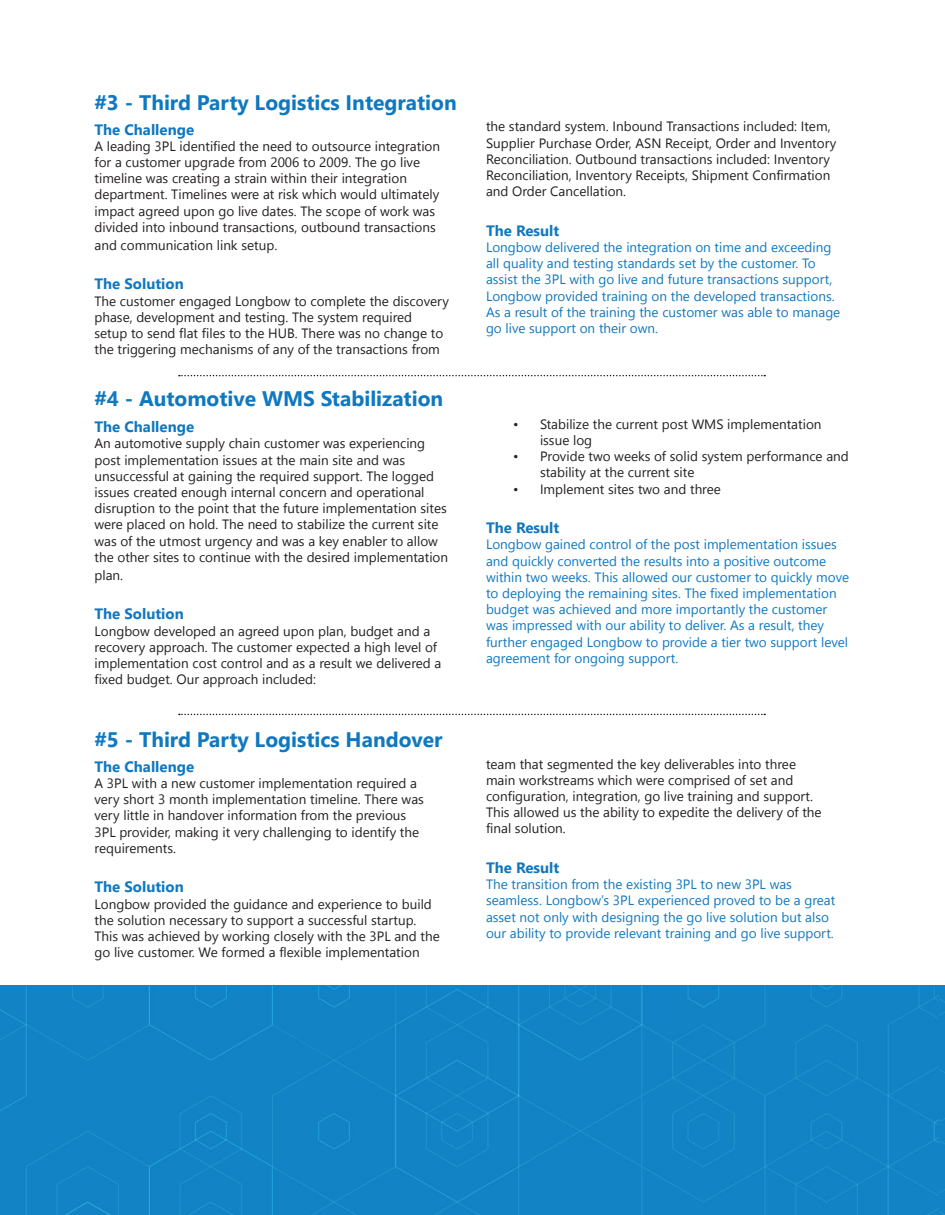
<style>
.page{position:relative;width:945px;height:1215px;background:#fff}
.page>*{position:absolute;margin:0;border:0;box-sizing:border-box;transform-origin:0 0}
.t1{font:700 21px "Nirmala UI";color:#1078bf}
.t2{font:700 15px "Nirmala UI";color:#1078bf}
.t3{font:13.5px/16.2px "Nirmala UI";color:#231f20}
.t4{font:13.5px/16.2px "Nirmala UI";color:#1078bf}
</style>
<div class="page">
<img style="left:939px;top:986px;width:6px;height:229px">
<div style="left:0;top:986px;width:939px;height:229px;background:#1283c5"></div>
<svg style="left:179px;top:714px;width:586px;height:1px"></svg>
<svg style="left:179px;top:375px;width:586px;height:1px"></svg>
<p class="t1" style="left:94px;top:85px;width:364px">#3 - Third Party Logistics Integration</p>
<p class="t2" style="left:94px;top:117px;width:101px">The Challenge</p>
<p class="t3" style="left:94px;top:137px;width:347px">A leading 3PL identified the need to outsource integration</p>
<p class="t3" style="left:94px;top:153px;width:327px">for a customer upgrade from 2006 to 2009. The go live</p>
<p class="t3" style="left:94px;top:169px;width:314px">timeline was creating a strain within their integration</p>
<p class="t3" style="left:94px;top:186px;width:346px">department. Timelines were at risk which would ultimately</p>
<p class="t3" style="left:94px;top:202px;width:342px">impact agreed upon go live dates. The scope of work was</p>
<p class="t3" style="left:94px;top:218px;width:343px">divided into inbound transactions, outbound transactions</p>
<p class="t3" style="left:94px;top:236px;width:184px">and communication link setup.</p>
<p class="t2" style="left:94px;top:272px;width:91px">The Solution</p>
<p class="t3" style="left:94px;top:292px;width:356px">The customer engaged Longbow to complete the discovery</p>
<p class="t3" style="left:94px;top:308px;width:319px">phase, development and testing. The system required</p>
<p class="t3" style="left:94px;top:324px;width:350px">setup to send flat files to the HUB. There was no change to</p>
<p class="t3" style="left:94px;top:340px;width:347px">the triggering mechanisms of any of the transactions from</p>
<p class="t1" style="left:94px;top:382px;width:350px">#4 - Automotive WMS Stabilization</p>
<p class="t2" style="left:94px;top:414px;width:101px">The Challenge</p>
<p class="t3" style="left:94px;top:435px;width:332px">An automotive supply chain customer was experiencing</p>
<p class="t3" style="left:94px;top:451px;width:312px">post implementation issues at the main site and was</p>
<p class="t3" style="left:94px;top:467px;width:341px">unsuccessful at gaining the required support. The logged</p>
<p class="t3" style="left:94px;top:483px;width:332px">issues created enough internal concern and operational</p>
<p class="t3" style="left:94px;top:499px;width:354px">disruption to the point that the future implementation sites</p>
<p class="t3" style="left:94px;top:516px;width:345px">were placed on hold. The need to stabilize the current site</p>
<p class="t3" style="left:94px;top:532px;width:345px">was of the utmost urgency and was a key enabler to allow</p>
<p class="t3" style="left:94px;top:548px;width:355px">the other sites to continue with the desired implementation</p>
<p class="t3" style="left:94px;top:566px;width:30px">plan.</p>
<p class="t2" style="left:94px;top:602px;width:91px">The Solution</p>
<p class="t3" style="left:94px;top:622px;width:337px">Longbow developed an agreed upon plan, budget and a</p>
<p class="t3" style="left:94px;top:638px;width:348px">recovery approach. The customer expected a high level of implementation cost control and as a result we delivered a fixed budget. Our approach included:</p>
<p class="t1" style="left:94px;top:722px;width:350px">#5 - Third Party Logistics Handover</p>
<p class="t2" style="left:94px;top:754px;width:101px">The Challenge</p>
<p class="t3" style="left:94px;top:774px;width:324px">A 3PL with a new customer implementation required a</p>
<p class="t3" style="left:94px;top:790px;width:331px">very short 3 month implementation timeline. There was</p>
<p class="t3" style="left:94px;top:807px;width:313px">very little in handover information from the previous</p>
<p class="t3" style="left:94px;top:823px;width:326px">3PL provider, making it very challenging to identify the</p>
<p class="t3" style="left:94px;top:839px;width:83px">requirements.</p>
<p class="t2" style="left:94px;top:875px;width:91px">The Solution</p>
<p class="t3" style="left:94px;top:895px;width:339px">Longbow provided the guidance and experience to build</p>
<p class="t3" style="left:94px;top:911px;width:324px">the solution necessary to support a successful startup.</p>
<p class="t3" style="left:94px;top:927px;width:347px">This was achieved by working closely with the 3PL and the</p>
<p class="t3" style="left:94px;top:943px;width:327px">go live customer. We formed a flexible implementation</p>
<p class="t3" style="left:486px;top:118px;width:346px">the standard system. Inbound Transactions included: Item,</p>
<p class="t3" style="left:486px;top:134px;width:352px">Supplier Purchase Order, ASN Receipt, Order and Inventory</p>
<p class="t3" style="left:486px;top:150px;width:346px">Reconciliation. Outbound transactions included: Inventory</p>
<p class="t3" style="left:486px;top:166px;width:346px">Reconciliation, Inventory Receipts, Shipment Confirmation</p>
<p class="t3" style="left:486px;top:182px;width:142px">and Order Cancellation.</p>
<p class="t2" style="left:486px;top:218px;width:75px">The Result</p>
<p class="t4" style="left:486px;top:238px;width:356px">Longbow delivered the integration on time and exceeding all quality and testing standards set by the customer. To assist the 3PL with go live and future transactions support, Longbow provided training on the developed transactions.<br>As a result of the training the customer was able to manage go live support on their own.</p>
<p class="t3" style="left:540px;top:415px;width:283px;text-indent:-27px">• Stabilize the current post WMS implementation issue log</p>
<p class="t3" style="left:540px;top:448px;width:310px;text-indent:-27px">• Provide two weeks of solid system performance and stability at the current site</p>
<p class="t3" style="left:513px;top:480px;width:209px">• Implement sites two and three</p>
<p class="t2" style="left:486px;top:516px;width:75px">The Result</p>
<p class="t4" style="left:486px;top:536px;width:352px">Longbow gained control of the post implementation issues</p>
<p class="t4" style="left:486px;top:552px;width:342px">and quickly converted the results into a positive outcome</p>
<p class="t4" style="left:486px;top:568px;width:365px">within two weeks. This allowed our customer to quickly move</p>
<p class="t4" style="left:486px;top:584px;width:352px">to deploying the remaining sites. The fixed implementation</p>
<p class="t4" style="left:486px;top:601px;width:343px">budget was achieved and more importantly the customer</p>
<p class="t4" style="left:486px;top:617px;width:340px">was impressed with our ability to deliver. As a result, they</p>
<p class="t4" style="left:486px;top:633px;width:364px">further engaged Longbow to provide a tier two support level</p>
<p class="t4" style="left:486px;top:649px;width:194px">agreement for ongoing support.</p>
<p class="t3" style="left:486px;top:755px;width:312px">team that segmented the key deliverables into three</p>
<p class="t3" style="left:486px;top:771px;width:309px">main workstreams which were comprised of set and</p>
<p class="t3" style="left:486px;top:787px;width:329px">configuration, integration, go live training and support.</p>
<p class="t3" style="left:486px;top:803px;width:337px">This allowed us the ability to expedite the delivery of the</p>
<p class="t3" style="left:486px;top:820px;width:81px">final solution.</p>
<p class="t2" style="left:486px;top:855px;width:75px">The Result</p>
<p class="t4" style="left:486px;top:875px;width:351px">The transition from the existing 3PL to new 3PL was seamless. Longbow’s 3PL experienced proved to be a great asset not only with designing the go live solution but also our ability to provide relevant training and go live support.</p>
</div>
